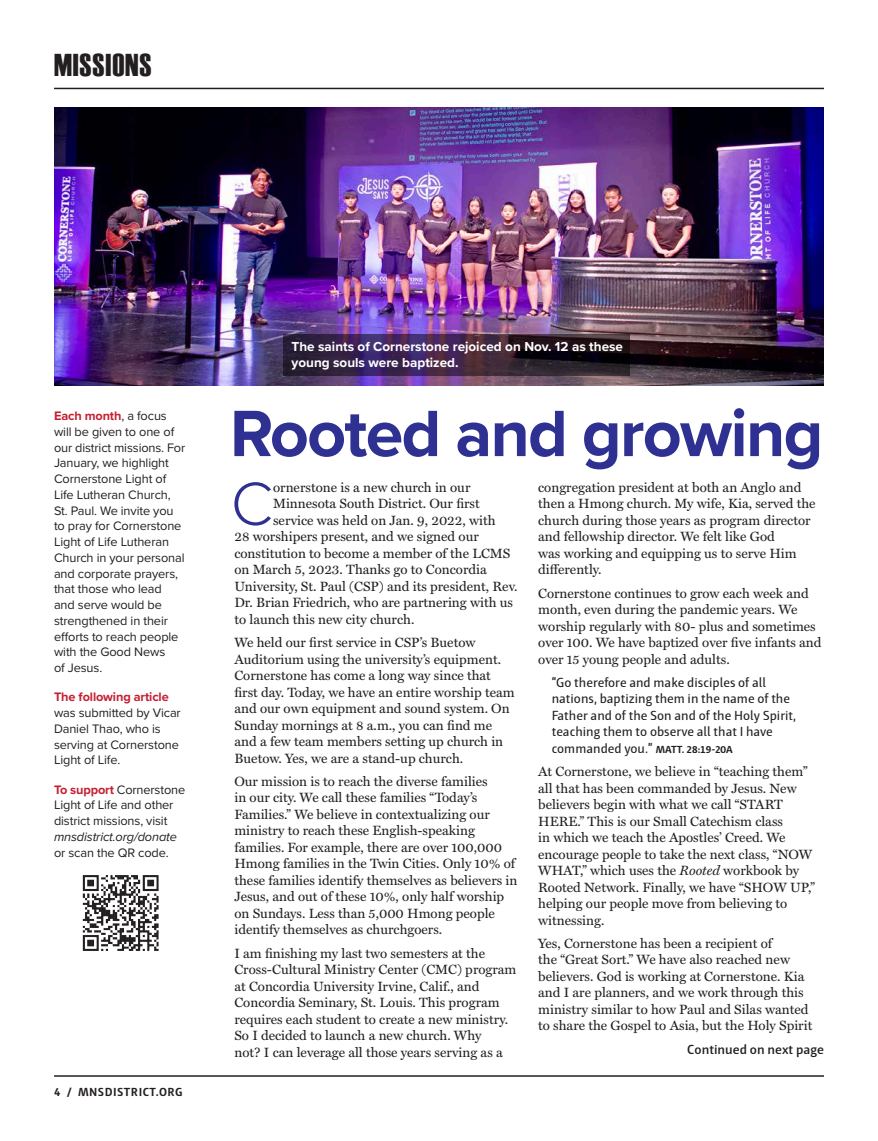
<style>
.page{position:relative;width:878px;height:1141px;background:#fff}
.page>*{position:absolute;margin:0;border:0;box-sizing:border-box;transform-origin:0 0}
.Submissions_Body_Text{font:700 67.8px "Proxima Nova";letter-spacing:-.025em;color:#2e3192}
.Submissions_Body_Text-2{font:300 63px "Proxima Nova";color:#2e3192}
.Interior_Header_Bar_Left{font:31.5px "Haettenschweiler";letter-spacing:.03em;color:#231f20}
.Submissions_Body_Text-3{font:13.5px/16.5px "Miller Text";color:#231f20}
.Submissions_Body_Text-4{font:13.5px/16.5px "Haptic";color:#231f20}
.Submissions_Body_Text-5{font:700 13.5px/16.5px "Proxima Nova";color:#fff}
.Headline{font:600 13.5px "Haptic";color:#231f20}
.Submissions_Body_Text-6{font:12.75px/15.8px "Proxima Nova";letter-spacing:-.01em;color:#231f20}
.t1{font:700 12px "Haptic";letter-spacing:.04em;color:#231f20}
.s1{font-weight:700;color:#c42032}
.s2{font-style:italic}
.s3{font-weight:700;font-size:10.5px}
</style>
<div class="page">
<hr style="left:54px;top:1075px;width:770px;height:2px;background:#231f20">
<hr style="left:54px;top:88px;width:770px;height:1px;background:#231f20">
<img style="left:82px;top:875px;width:77px;height:76px">
<img style="left:54px;top:107px;width:770px;height:278px">
<svg style="left:283px;top:334px;width:346px;height:41px;background:#33213b"></svg>
<p class="Interior_Header_Bar_Left" style="left:54px;top:47px;width:99px">MISSIONS</p>
<p class="Submissions_Body_Text-6" style="left:54px;top:407px;width:133px"><span class="s1">Each month</span>, a focus will be given to one of our district missions. For<br>January, we highlight<br>Cornerstone Light of<br>Life Lutheran Church,<br>St. Paul. We invite you to pray for Cornerstone<br>Light of Life Lutheran<br>Church in your personal and corporate prayers, that those who lead and serve would be strengthened in their efforts to reach people with the Good News<br>of Jesus.</p>
<p class="Submissions_Body_Text-6" style="left:54px;top:688px;width:128px"><span class="s1">The following article </span>was submitted by Vicar<br>Daniel Thao, who is serving at Cornerstone<br>Light of Life.</p>
<p class="Submissions_Body_Text-6" style="left:54px;top:781px;width:133px"><span class="s1">To support</span> Cornerstone<br>Light of Life and other district missions, visit <span class="s2">mnsdistrict.org/donate </span>or scan the QR code.</p>
<p class="t1" style="left:54px;top:1084px;width:130px">4 / MNSDISTRICT.ORG</p>
<p class="Submissions_Body_Text-5" style="left:291px;top:338px;width:333px">The saints of Cornerstone rejoiced on Nov. 12 as these young souls were baptized.</p>
<p class="Submissions_Body_Text" style="left:230px;top:383px;width:595px">Rooted and growing</p>
<p class="Submissions_Body_Text-3" style="left:538px;top:479px;width:279px">congregation president at both an Anglo and then a Hmong church. My wife, Kia, served the church during those years as program director and fellowship director. We felt like God<br>was working and equipping us to serve Him differently.</p>
<p class="Submissions_Body_Text-3" style="left:538px;top:585px;width:285px">Cornerstone continues to grow each week and month, even during the pandemic years. We worship regularly with 80- plus and sometimes over 100. We have baptized over five infants and over 15 young people and adults.</p>
<p class="Submissions_Body_Text-4" style="left:551px;top:674px;width:246px">“Go therefore and make disciples of all nations, baptizing them in the name of the Father and of the Son and of the Holy Spirit, teaching them to observe all that I have commanded you.” <span class="s3">MATT. 28:19-20A</span></p>
<p class="Submissions_Body_Text-3" style="left:538px;top:763px;width:278px">At Cornerstone, we believe in “teaching them” all that has been commanded by Jesus. New believers begin with what we call “START HERE.” This is our Small Catechism class<br>in which we teach the Apostles’ Creed. We encourage people to take the next class, “NOW WHAT,” which uses the <span class="s2">Rooted</span> workbook by Rooted Network. Finally, we have “SHOW UP,” helping our people move from believing to witnessing.</p>
<p class="Submissions_Body_Text-3" style="left:538px;top:935px;width:276px">Yes, Cornerstone has been a recipient of<br>the “Great Sort.” We have also reached new believers. God is working at Cornerstone. Kia and I are planners, and we work through this ministry similar to how Paul and Silas wanted to share the Gospel to Asia, but the Holy Spirit</p>
<p class="Submissions_Body_Text-2" style="left:231px;top:457px;width:44px">C</p>
<p class="Submissions_Body_Text-3" style="left:273px;top:479px;width:199px">ornerstone is a new church in our</p>
<p class="Submissions_Body_Text-3" style="left:273px;top:496px;width:208px">Minnesota South District. Our first</p>
<p class="Submissions_Body_Text-3" style="left:273px;top:512px;width:224px">service was held on Jan. 9, 2022, with</p>
<p class="Submissions_Body_Text-3" style="left:234px;top:529px;width:246px">28 worshipers present, and we signed our</p>
<p class="Submissions_Body_Text-3" style="left:234px;top:545px;width:277px">constitution to become a member of the LCMS</p>
<p class="Submissions_Body_Text-3" style="left:234px;top:562px;width:254px">on March 5, 2023. Thanks go to Concordia</p>
<p class="Submissions_Body_Text-3" style="left:234px;top:578px;width:284px">University, St. Paul (CSP) and its president, Rev.</p>
<p class="Submissions_Body_Text-3" style="left:234px;top:595px;width:280px">Dr. Brian Friedrich, who are partnering with us</p>
<p class="Submissions_Body_Text-3" style="left:234px;top:611px;width:181px">to launch this new city church.</p>
<p class="Submissions_Body_Text-3" style="left:234px;top:634px;width:282px">We held our first service in CSP’s Buetow Auditorium using the university’s equipment.<br>Cornerstone has come a long way since that first day. Today, we have an entire worship team and our own equipment and sound system. On Sunday mornings at 8 a.m., you can find me and a few team members setting up church in Buetow. Yes, we are a stand-up church.</p>
<p class="Submissions_Body_Text-3" style="left:234px;top:773px;width:284px">Our mission is to reach the diverse families<br>in our city. We call these families “Today’s Families.” We believe in contextualizing our ministry to reach these English-speaking families. For example, there are over 100,000<br>Hmong families in the Twin Cities. Only 10% of these families identify themselves as believers in Jesus, and out of these 10%, only half worship on Sundays. Less than 5,000 Hmong people identify themselves as churchgoers.</p>
<p class="Submissions_Body_Text-3" style="left:234px;top:945px;width:283px">I am finishing my last two semesters at the Cross-Cultural Ministry Center (CMC) program at Concordia University Irvine, Calif., and Concordia Seminary, St. Louis. This program requires each student to create a new ministry.<br>So I decided to launch a new church. Why<br>not? I can leverage all those years serving as a</p>
<p class="Headline" style="left:687px;top:1041px;width:138px">Continued on next page</p>
</div>
